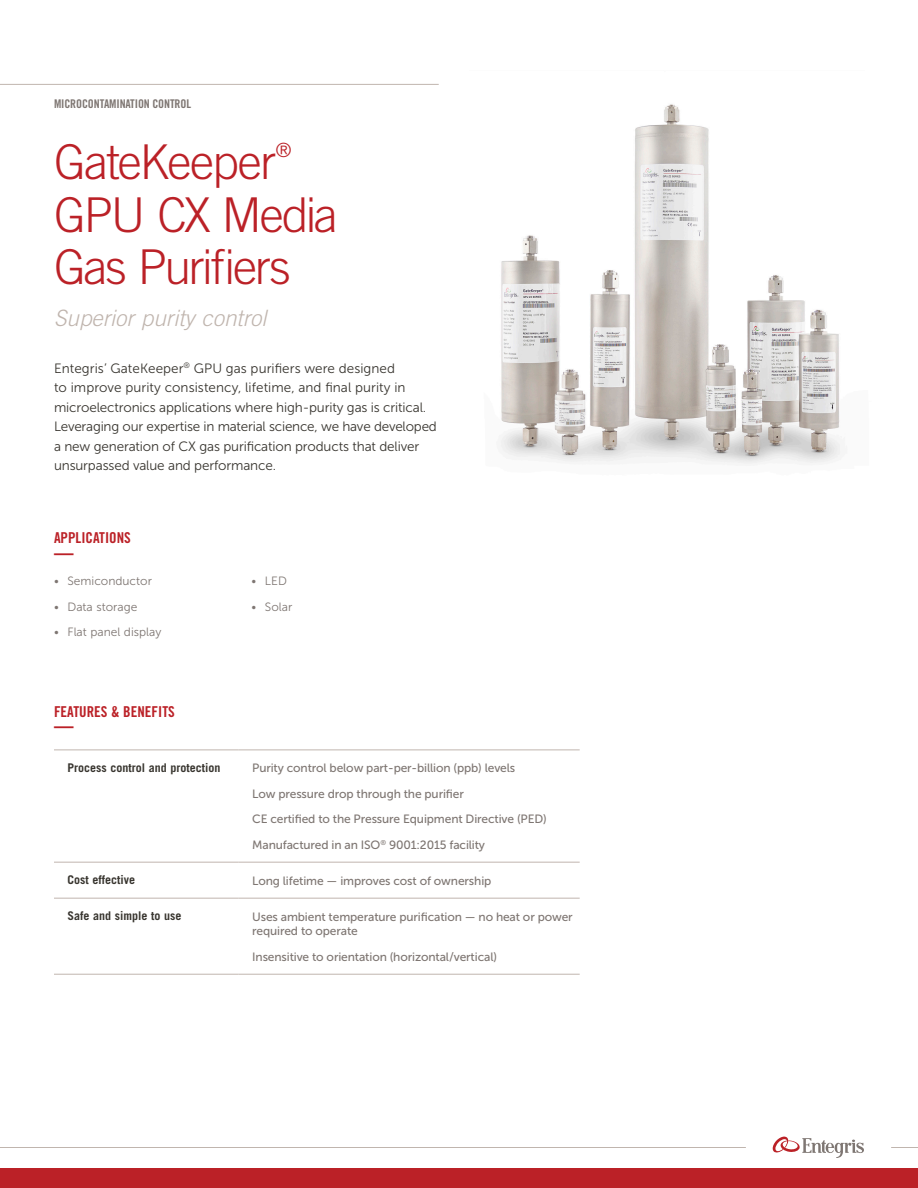
<style>
.page{position:relative;width:918px;height:1188px;background:#fff}
.page>*{position:absolute;margin:0;border:0;box-sizing:border-box;transform-origin:0 0}
.t1{font:300 48px/52.5px "Trade Gothic LT Std";letter-spacing:-.045em;color:#bb2127}
.t2{font:italic 300 22.5px "Trade Gothic LT Std";color:#c0b5ae}
.t3{font:700 expanded 20.25px "Trade Gothic LT Std";color:#bb2127;scale:.96 1}
.t4{font:300 19.65px "Trade Gothic LT Std";color:#bb2127}
.t5{font:15px "Trade Gothic LT Std Bd Cn 20";color:#bb2127}
.t6{font:13.5px/19.5px "Museo Sans 300";letter-spacing:-.01em;color:#38352f}
.t7{font:12px/25.5px "Museo Sans 500";letter-spacing:-.01em;color:#7e7672}
.t8{font:700 12px "Trade Gothic LT Std";color:#38352f}
.t9{font:12px "Museo Sans 300";color:#7e7672}
.t10{font:12px "Trade Gothic LT Std Bd Cn 20";letter-spacing:-.01em;color:#7e7672}
</style>
<div class="page">
<div style="left:0;top:1168px;width:918px;height:20px;background:#bb2127"></div>
<hr style="left:0;top:84px;width:439px;height:1px;background:#c0b5ae">
<svg style="left:891px;top:1147px;width:27px;height:1px"></svg>
<hr style="left:0;top:1147px;width:746px;height:1px;background:#c0b5ae">
<svg style="left:773px;top:1137px;width:91px;height:21px"></svg>
<img style="left:500px;top:104px;width:341px;height:360px">
<hr style="left:54px;top:750px;width:185px;height:1px;background:#c0b5ae">
<hr style="left:239px;top:750px;width:341px;height:1px;background:#c0b5ae">
<hr style="left:54px;top:898px;width:185px;height:1px;background:#c0b5ae">
<hr style="left:54px;top:974px;width:185px;height:1px;background:#c0b5ae">
<hr style="left:54px;top:862px;width:185px;height:1px;background:#c0b5ae">
<hr style="left:239px;top:898px;width:341px;height:1px;background:#c0b5ae">
<hr style="left:239px;top:974px;width:341px;height:1px;background:#c0b5ae">
<hr style="left:239px;top:862px;width:341px;height:1px;background:#c0b5ae">
<p class="t10" style="left:54px;top:97px;width:139px">MICROCONTAMINATION CONTROL</p>
<h1 class="t1" style="left:54px;top:135px;width:224px">GateKeeper</h1>
<h3 class="t4" style="left:276px;top:139px;width:17px">®</h3>
<h1 class="t1" style="left:54px;top:188px;width:286px">GPU CX Media<br>Gas Purifiers</h1>
<h2 class="t2" style="left:54px;top:305px;width:214px">Superior purity control</h2>
<p class="t6" style="left:54px;top:358px;width:384px">Entegris’ GateKeeper<sup>®</sup> GPU gas purifiers were designed<br>to improve purity consistency, lifetime, and final purity in microelectronics applications where high-purity gas is critical.<br>Leveraging our expertise in material science, we have developed a new generation of CX gas purification products that deliver unsurpassed value and performance.</p>
<p class="t5" style="left:54px;top:529px;width:78px">APPLICATIONS</p>
<h3 class="t3" style="left:54px;top:539px;width:22px">—</h3>
<p class="t9" style="left:54px;top:574px;width:100px">• Semiconductor</p>
<p class="t9" style="left:54px;top:600px;width:85px">• Data storage</p>
<p class="t9" style="left:54px;top:626px;width:109px">• Flat panel display</p>
<p class="t9" style="left:251px;top:574px;width:37px">• LED</p>
<p class="t9" style="left:251px;top:600px;width:42px">• Solar</p>
<p class="t5" style="left:54px;top:702px;width:122px">FEATURES &amp; BENEFITS</p>
<h3 class="t3" style="left:54px;top:713px;width:22px">—</h3>
<p class="t8" style="left:68px;top:760px;width:155px">Process control and protection</p>
<p class="t7" style="left:252px;top:756px;width:296px">Purity control below part-per-billion (ppb) levels<br>Low pressure drop through the purifier<br>CE certified to the Pressure Equipment Directive (PED)<br>Manufactured in an ISO<sup>®</sup> 9001:2015 facility</p>
<p class="t8" style="left:68px;top:873px;width:69px">Cost effective</p>
<p class="t7" style="left:252px;top:868px;width:241px">Long lifetime — improves cost of ownership</p>
<p class="t8" style="left:68px;top:909px;width:116px">Safe and simple to use</p>
<p class="t7" style="left:252px;top:909px;width:322px;line-height:14.7px">Uses ambient temperature purification — no heat or power required to operate</p>
<p class="t7" style="left:252px;top:944px;width:246px">Insensitive to orientation (horizontal / vertical)</p>
</div>
